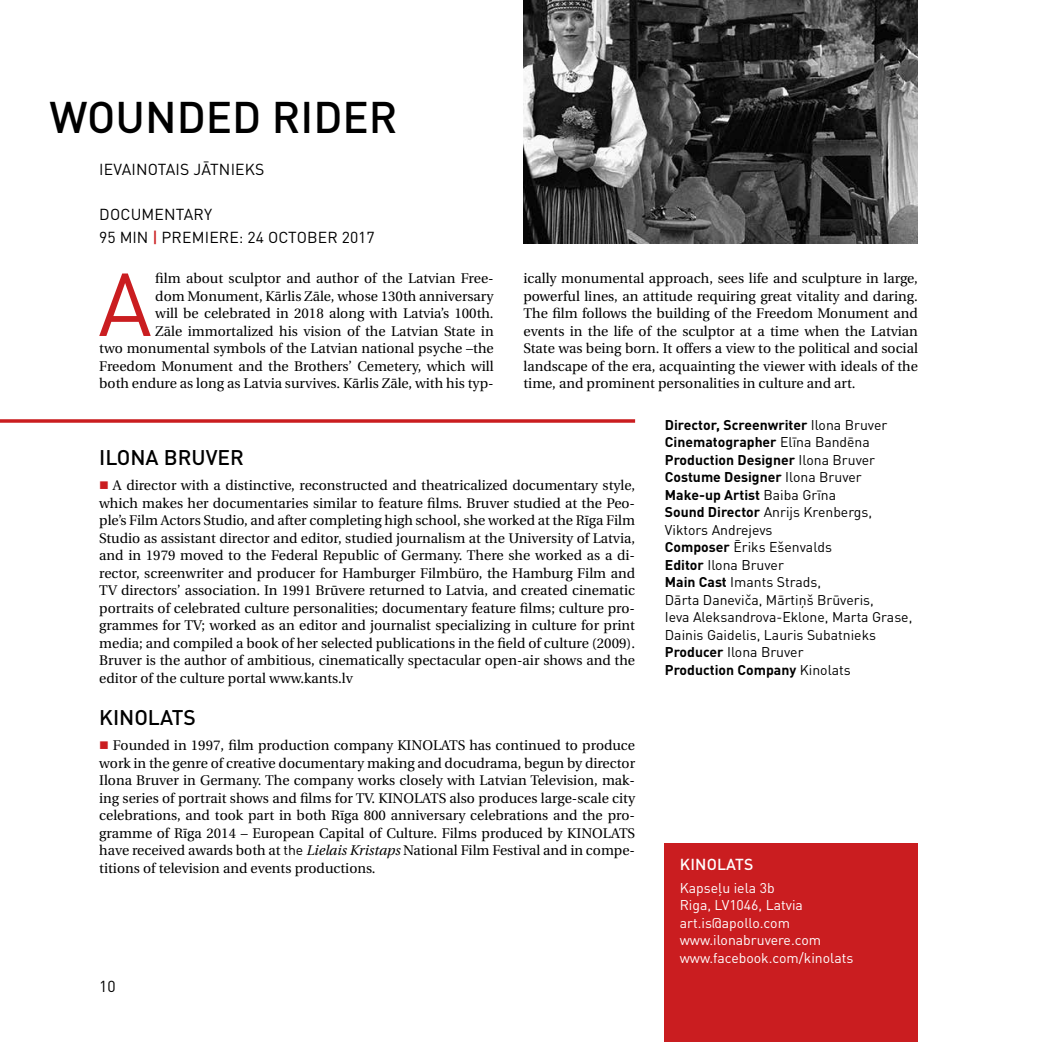
<style>
.page{position:relative;width:1042px;height:1042px;background:#fff}
.page>*{position:absolute;margin:0;border:0;box-sizing:border-box;transform-origin:0 0}
.t1{font:87.67px "DIN Pro";color:#ca1d20}
.t2{font:500 43.75px "DIN Pro";color:#000}
.t3{font:500 21px "DIN Pro";color:#000}
.t4{font:15.75px/22.8px "DIN Pro";letter-spacing:.01em;color:#000}
.t5{font:500 15.75px "DIN Pro";letter-spacing:.01em;color:#fff}
.t6{font:14px/17.5px "Utopia CE";color:#000;text-align:justify}
.t7{font:14px/17.5px "DIN Pro";color:#000}
.t8{font:14px/17.5px "DIN Pro";color:#fff}
.s1{font-weight:500;color:#ca1d20}
.s2{font-weight:700}
.s3{color:#ca1d20}
.s4{font-family:"DIN Pro"}
.s5{font-style:italic}
</style>
<div class="page">
<hr style="left:1041px;top:0;width:1px;height:1042px;background:#484847">
<div style="left:665px;top:843px;width:253px;height:199px;background:#ca1d20"></div>
<svg style="left:0;top:419px;width:635px;height:4px;background:#d0383b"></svg>
<img style="left:523px;top:0;width:395px;height:243px">
<h2 class="t2" style="left:50px;top:87px;width:349px">WOUNDED RIDER</h2>
<p class="t4" style="left:99px;top:157px;width:167px">Ievai notai s jātnieks</p>
<p class="t4" style="left:99px;top:203px;width:43px">Docume</p>
<p class="t4" style="left:99px;top:203px;width:114px;text-indent:65px">ntary<br>95 mi n <span class="s1">|</span> premiere</p>
<p class="t4" style="left:239px;top:225px;width:137px">: 24 October 2017</p>
<p class="t6" style="left:99px;top:270px;width:396px;text-align:right">film about sculptor and author of the Latvian Free-<br>dom Monument, Kārlis Zāle, whose 130th anniversary<br>will be celebrated in 2018 along with Latvia’s 100th.<br>Zāle immortalized his vision of the Latvian State in<br>two monumental symbols of the Latvian national psyche –the Freedom Monument and the Brothers’ Cemetery, which will both endure as long as Latvia survives. Kārlis Zāle, with his typ-</p>
<p class="t6" style="left:523px;top:270px;width:396px">ically monumental approach, sees life and sculpture in large, powerful lines, an attitude requiring great vitality and daring.<br>The film follows the building of the Freedom Monument and events in the life of the sculptor at a time when the Latvian State was being born. It offers a view to the political and social landscape of the era, acquainting the viewer with ideals of the time, and prominent personalities in culture and art.</p>
<p class="t7" style="left:665px;top:415px;width:249px"><span class="s2">Director, Screenwriter</span> Ilona B ruver<br><span class="s2">Cinematographer</span> Elīna Bandēna<br><span class="s2">Production Designer</span> Ilona B ruver<br><span class="s2">Costume Designer</span> Ilona B ruver<br><span class="s2">Make-up Artist</span> Baiba Grīna<br><span class="s2">Sound Director</span> Anrijs Krenbergs,<br>Viktors Andrejevs<br><span class="s2">Composer</span> Ē riks Ešenvalds<br><span class="s2">Editor</span> Ilona B ruver<br><span class="s2">Main Cast</span> Imants Strads,<br>Dārta Daneviča, Mārtiņš B rūveris,<br>Ieva Aleksandrova-Eklone, Marta Grase,<br>Dainis Gaidelis, Lauris Subatnieks<br><span class="s2">Producer</span> Ilona B ruver<br><span class="s2">Production Company</span> Kinolats</p>
<h1 class="t1" style="left:98px;top:245px;width:55px">A</h1>
<h3 class="t3" style="left:99px;top:443px;width:146px">ILONA B RUVER</h3>
<p class="t6" style="left:99px;top:476px;width:537px"><span class="s3">■</span> A director with a distinctive, reconstructed and theatricalized documentary style, which makes her documentaries similar to feature films. Bruver studied at the Peo&shy;ple’s Film Actors Studio, and after completing high school, she worked at the Rīga Film Studio as assistant director and editor, studied journalism at the University of Latvia, and in 1979 moved to the Federal Republic of Germany. There she worked as a di&shy;rector, screenwriter and producer for Hamburger Filmbüro, the Hamburg Film and TV directors’ association. In 1991 Brūvere returned to Latvia, and created cinematic portraits of celebrated culture personalities; documentary feature films; culture pro&shy;grammes for TV; worked as an editor and journalist specializing in culture for print media; and compiled a book of her selected publications in the field of culture (2009).<br>Bruver is the author of ambitious, cinematically spectacular open-air shows and the editor of the culture portal www.kants.lv</p>
<h3 class="t3" style="left:99px;top:703px;width:97px">KINOLATS</h3>
<p class="t6" style="left:99px;top:737px;width:537px"><span class="s3">■</span> Founded in 1997, film production company KINOLATS has continued to produce work in the genre of creative documentary making and docudrama, begun by director Ilona Bruver in Germany. The company works closely with Latvian Television, mak&shy;ing series of portrait shows and films for TV. KINOLATS also produces large-scale city celebrations, and took part in both Rīga 800 anniversary celebrations and the pro&shy;gramme of Rīga 2014 – European Capital of Culture. Films produced by KINOLATS have received awards both at <span class="s4">the</span> <span class="s5">Lielais Kristaps</span> National Film Festival and in compe&shy;titions of television and events productions.</p>
<p class="t5" style="left:680px;top:854px;width:74px">KINOLATS</p>
<p class="t8" style="left:680px;top:878px;width:175px">Kapseļu iela 3b<br>Riga, LV1046, Latvia art.is@apollo.com www.ilonabruvere.com www.facebook.com/kinolats</p>
<p class="t4" style="left:99px;top:974px;width:18px">10</p>
</div>
